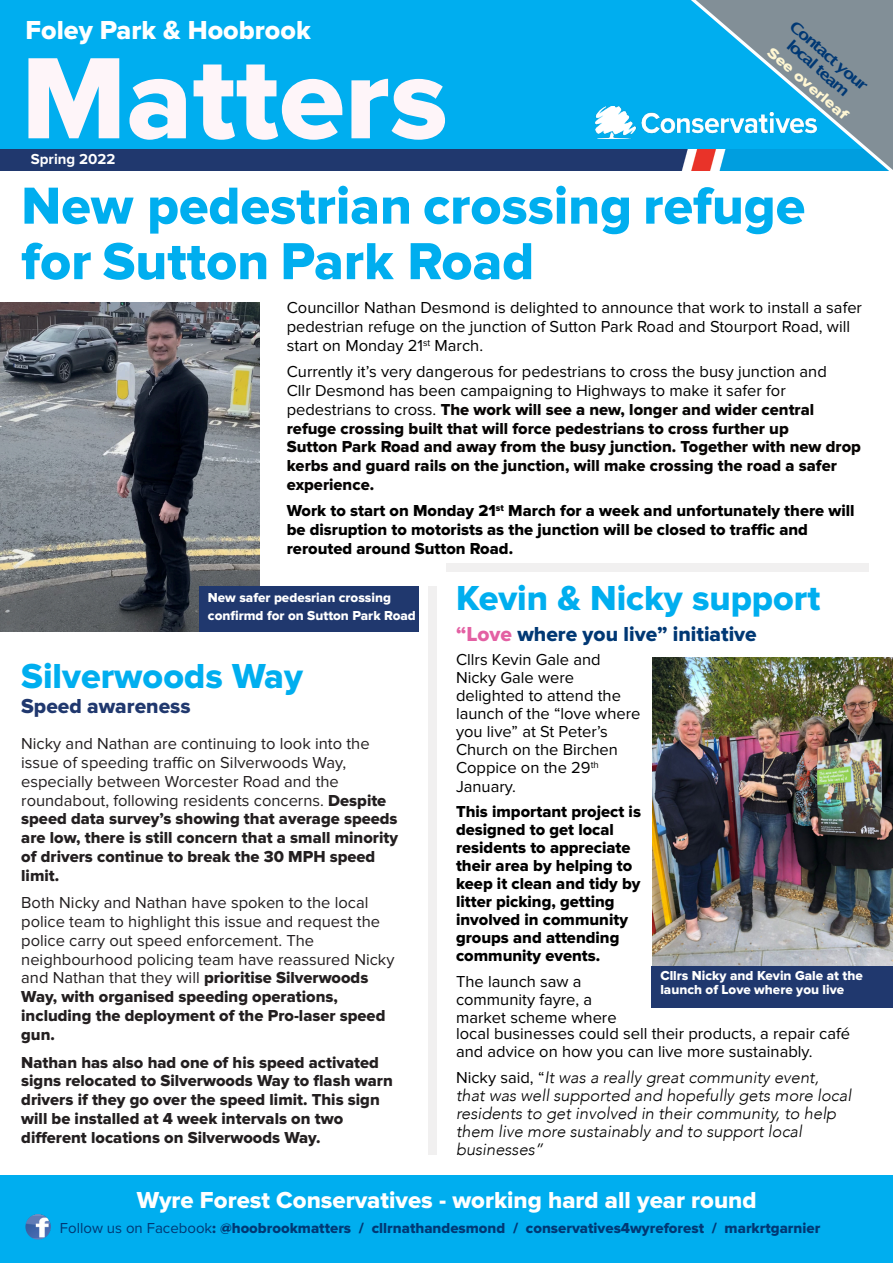
<style>
.page{position:relative;width:893px;height:1263px;background:#fff}
.page>*{position:absolute;margin:0;border:0;box-sizing:border-box;transform-origin:0 0}
.t1{font:120px "Proxima Nova Extrabld";color:#fef5f9}
.t2{font:54px/55.5px "Proxima Nova Extrabld";color:#00aeef}
.t3{font:36px "Proxima Nova Extrabld";color:#00aeef}
.t4{font:27px "Proxima Nova Extrabld";color:#fff}
.t5{font:24px "Proxima Nova Extrabld";color:#fff}
.t6{font:21px "Proxima Nova Extrabld";color:#003874}
.t7{font:21px "Proxima Nova Extrabld";color:#20386e}
.t8{font:16.5px/18px "Proxima Nova";color:#000}
.t9{font:16.5px/18.8px "Proxima Nova Extrabld";color:#231f20}
.t10{font:16.5px/18.8px "Proxima Nova";color:#231f20}
.t11{font:16.5px/18px "Proxima Nova Extrabld";color:#000}
.t12{font:16.5px/18.8px "Proxima Nova Extrabld";color:#070504}
.t13{font:italic 300 16.5px/18px "Avenir";color:#000}
.t14{font:15px "Proxima Nova Extrabld";color:#003874}
.t15{font:700 15px/16.5px "Lucida Grande";color:#003874;text-align:center;scale:1.19 1}
.t16{font:15px "Proxima Nova Extrabld";color:#fff7d3;scale:1.19 1}
.t17{font:700 15px "Proxima Nova A";color:#fff}
.t18{font:13.5px/14.2px "Proxima Nova Extrabld";color:#fff}
.s1{font-family:"Proxima Nova";color:#000}
.s2{font-family:"Proxima Nova Extrabld"}
.s3{color:#e360a3}
.s4{font-family:"Proxima Nova";font-weight:400;font-style:normal}
.s5{font-family:"Proxima Nova"}
</style>
<div class="page">
<div style="left:0;top:1175px;width:893px;height:88px;background:#00aeef"></div>
<div style="left:434px;top:148px;width:239px;height:23px;background:#20386e"></div>
<div style="left:0;top:148px;width:434px;height:23px;background:#20386e"></div>
<div style="left:0;top:0;width:893px;height:148px;background:#00aeef"></div>
<img style="left:595px;top:107px;width:78px;height:31px">
<img style="left:25px;top:1214px;width:26px;height:25px;border-radius:50%">
<svg style="left:673px;top:0;width:220px;height:171px"></svg>
<img style="left:0;top:302px;width:260px;height:329px">
<img style="left:653px;top:657px;width:240px;height:309px">
<div style="left:428px;top:586px;width:9px;height:569px;background:#f1f0f0"></div>
<div style="left:446px;top:563px;width:423px;height:9px;background:#f1f0f0"></div>
<div style="left:652px;top:966px;width:241px;height:41px;background:#20386e"></div>
<div style="left:199px;top:586px;width:220px;height:45px;background:#20386e"></div>
<h3 class="t4" style="left:26px;top:18px;width:287px">Foley Park &amp; Hoobrook</h3>
<p class="t15" style="left:797px;top:18px;width:84px;rotate:41deg">Contact your local team</p>
<p class="t16" style="left:774px;top:45px;width:87px;rotate:41deg">See overleaf</p>
<h1 class="t1" style="left:21px;top:43px;width:428px">Matters</h1>
<p class="t17" style="left:31px;top:152px;width:86px">Spring 2022</p>
<h2 class="t2" style="left:21px;top:180px;width:785px">New pedestrian crossing refuge for Sutton Park Road</h2>
<p class="t8" style="left:287px;top:299px;width:577px;line-height:18.8px">Councillor Nathan Desmond is delighted to announce that work to install a safer pedestrian refuge on the junction of Sutton Park Road and Stourport Road, will start on Monday 21<sup>st</sup> March.</p>
<p class="t8" style="left:287px;top:363px;width:542px;line-height:18.8px">Currently it’s very dangerous for pedestrians to cross the busy junction and<br>Cllr Desmond has been campaigning to Highways to make it safer for</p>
<p class="t12" style="left:287px;top:401px;width:576px"><span class="s1">pedestrians to cross.</span> The work will see a new, longer and wider central refuge crossing built that will force pedestrians to cross further up<br>Sutton Park Road and away from the busy junction. Together with new drop kerbs and guard rails on the junction, will make crossing the road a safer experience.</p>
<p class="t11" style="left:287px;top:502px;width:569px;line-height:18.8px">Work to start on Monday 21<sup>st</sup> March for a week and unfortunately there will be disruption to motorists as the junction will be closed to traffic and rerouted around Sutton Road.</p>
<p class="t18" style="left:208px;top:588px;width:209px;line-height:18.8px">New safer pedesrian crossing confirmd for on Sutton Park Road</p>
<h3 class="t3" style="left:21px;top:659px;width:283px">Silverwoods Way</h3>
<p class="t7" style="left:21px;top:697px;width:171px">Speed awareness</p>
<p class="t10" style="left:21px;top:735px;width:367px">Nicky and Nathan are continuing to look into the issue of speeding traffic on Silverwoods Way, especially between Worcester Road and the roundabout, following residents concerns. <span class="s2">Despite</span></p>
<p class="t9" style="left:21px;top:810px;width:378px">speed data survey’s showing that average speeds are low, there is still concern that a small minority of drivers continue to break the 30 MPH speed limit.</p>
<p class="t10" style="left:21px;top:894px;width:375px">Both Nicky and Nathan have spoken to the local police team to highlight this issue and request the police carry out speed enforcement. The neighbourhood policing team have reassured Nicky and Nathan that they will <span class="s2">prioritise Silverwoods</span></p>
<p class="t9" style="left:21px;top:988px;width:366px">Way, with organised speeding operations, including the deployment of the Pro-laser speed gun.</p>
<p class="t9" style="left:21px;top:1053px;width:373px">Nathan has also had one of his speed activated signs relocated to Silverwoods Way to flash warn drivers if they go over the speed limit. This sign will be installed at 4 week intervals on two different locations on Silverwoods Way.</p>
<h3 class="t3" style="left:456px;top:581px;width:366px">Kevin &amp; Nicky support</h3>
<p class="t6" style="left:456px;top:625px;width:302px"><span class="s3">“Love</span> where you live” initiative</p>
<p class="t8" style="left:456px;top:652px;width:186px">Cllrs Kevin Gale and<br>Nicky Gale were delighted to attend the launch of the “love where you live” at St Peter’s<br>Church on the Birchen<br>Coppice on the 29<sup>th<br></sup>January.</p>
<p class="t11" style="left:456px;top:803px;width:186px">This important project is designed to get local residents to appreciate their area by helping to keep it clean and tidy by litter picking, getting involved in community groups and attending community events.</p>
<p class="t8" style="left:456px;top:973px;width:162px">The launch saw a community fayre, a market scheme where</p>
<p class="t8" style="left:456px;top:1025px;width:396px">local businesses could sell their products, a repair café and advice on how you can live more sustainably.</p>
<p class="t13" style="left:456px;top:1068px;width:397px"><span class="s4">Nicky said, “</span>It was a really great community event, that was well supported and hopefully gets more local residents to get involved in their community, to help them live more sustainably and to support local businesses”</p>
<p class="t18" style="left:660px;top:969px;width:204px">Cllrs Nicky and Kevin Gale at the launch of Love where you live</p>
<h3 class="t5" style="left:137px;top:1189px;width:621px">Wyre Forest Conservatives - working hard all year round</h3>
<p class="t14" style="left:60px;top:1221px;width:762px"><span class="s5">Follow us on Facebook</span>: @hoobrookmatters / cllrnathandesmond / conservatives4wyreforest / markrtgarnier</p>
</div>
